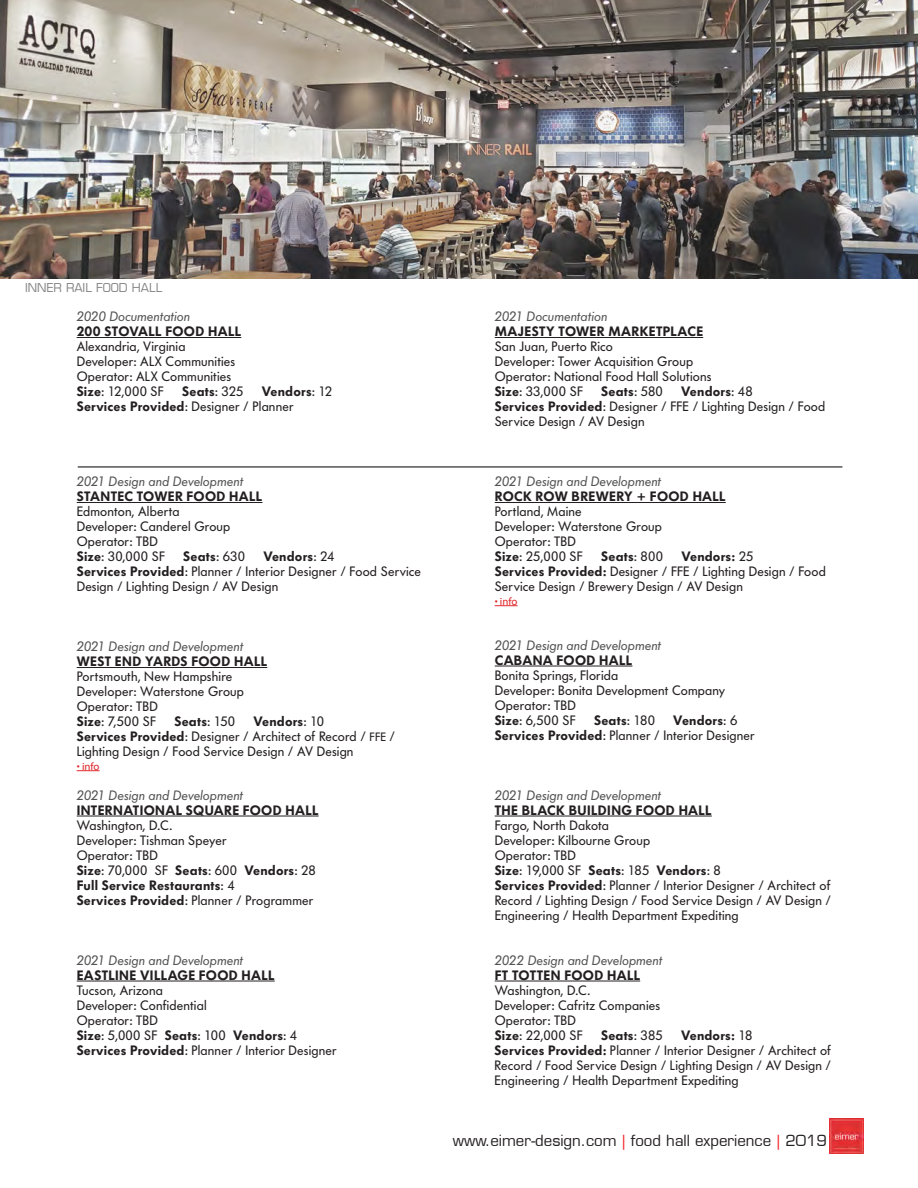
<style>
.page{position:relative;width:918px;height:1188px;background:#fff}
.page>*{position:absolute;margin:0;border:0;box-sizing:border-box;transform-origin:0 0}
.t1{font:15px "Eurostile LT";color:#231f20}
.t2{font:13.5px/15px "Futura BQ";letter-spacing:.015em;color:#231f20}
.t3{font:600 13.5px "Futura BQ";letter-spacing:.02em;color:#231f20}
.t4{font:italic 13.5px "Futura BQ";letter-spacing:.01em;color:#535353}
.t5{font:12px "Eurostile LT";color:#858485}
.t6{font:10.5px "Myriad Web";color:#e1282c}
.s1{font-weight:600}
.s2{font-weight:400}
.s3{font-size:12px}
.s4{color:#ee2026}
</style>
<div class="page">
<img style="left:830px;top:1119px;width:34px;height:34px">
<hr style="left:495px;top:337px;width:208px;height:1px;background:#231f20">
<hr style="left:495px;top:502px;width:231px;height:1px;background:#231f20">
<svg style="left:495px;top:605px;width:23px;height:1px"></svg>
<hr style="left:495px;top:666px;width:137px;height:1px;background:#231f20">
<hr style="left:495px;top:816px;width:217px;height:1px;background:#231f20">
<hr style="left:495px;top:981px;width:145px;height:1px;background:#231f20">
<hr style="left:77px;top:337px;width:164px;height:1px;background:#231f20">
<hr style="left:77px;top:502px;width:185px;height:1px;background:#231f20">
<hr style="left:77px;top:667px;width:190px;height:1px;background:#231f20">
<svg style="left:77px;top:770px;width:23px;height:1px"></svg>
<hr style="left:77px;top:816px;width:242px;height:1px;background:#231f20">
<hr style="left:77px;top:981px;width:198px;height:1px;background:#231f20">
<img style="left:0;top:0;width:918px;height:278px">
<hr style="left:78px;top:466px;width:764px;height:2px;background:#535353">
<p class="t5" style="left:25px;top:280px;width:139px">INNER RAIL FOOD HALL</p>
<p class="t4" style="left:77px;top:308px;width:115px">2020 Documentation</p>
<p class="t3" style="left:77px;top:323px;width:166px">200 STOVALL FOOD HALL</p>
<p class="t2" style="left:77px;top:339px;width:110px">Alexandria, Virginia</p>
<p class="t2" style="left:77px;top:354px;width:160px">Developer: ALX Communities</p>
<p class="t2" style="left:77px;top:369px;width:156px">Operator: ALX Communities</p>
<p class="t2" style="left:77px;top:384px;width:89px"><span class="s1">Size</span>: 12,000 SF</p>
<p class="t3" style="left:182px;top:383px;width:63px">Seats<span class="s2">: 325</span></p>
<p class="t3" style="left:262px;top:383px;width:72px">Vendors<span class="s2">: 12</span></p>
<p class="t2" style="left:77px;top:399px;width:218px"><span class="s1">Services Provided</span>: Designer / Planner</p>
<p class="t4" style="left:77px;top:473px;width:168px">2021 Design and Development</p>
<p class="t3" style="left:77px;top:488px;width:187px">STANTEC TOWER FOOD HALL</p>
<p class="t2" style="left:77px;top:504px;width:104px">Edmonton, Alberta</p>
<p class="t2" style="left:77px;top:519px;width:155px">Developer: Canderel Group</p>
<p class="t2" style="left:77px;top:534px;width:83px">Operator: TBD</p>
<p class="t2" style="left:77px;top:549px;width:90px"><span class="s1">Size</span>: 30,000 SF</p>
<p class="t3" style="left:183px;top:548px;width:63px">Seats<span class="s2">: 630</span></p>
<p class="t3" style="left:263px;top:548px;width:73px">Vendors<span class="s2">: 24</span></p>
<p class="t2" style="left:77px;top:564px;width:346px"><span class="s1">Services Provided</span>: Planner / Interior Designer / Food Service<br>Design / Lighting Design / AV Design</p>
<p class="t4" style="left:77px;top:638px;width:168px">2021 Design and Development</p>
<p class="t3" style="left:77px;top:653px;width:192px">WEST END YARDS FOOD HALL</p>
<p class="t2" style="left:77px;top:669px;width:157px">Portsmouth, New Hampshire</p>
<p class="t2" style="left:77px;top:684px;width:169px">Developer: Waterstone Group</p>
<p class="t2" style="left:77px;top:699px;width:83px">Operator: TBD</p>
<p class="t2" style="left:77px;top:714px;width:81px"><span class="s1">Size</span>: 7,500 SF</p>
<p class="t3" style="left:174px;top:713px;width:62px">Seats<span class="s2">: 150</span></p>
<p class="t3" style="left:253px;top:713px;width:72px">Vendors<span class="s2">: 10</span></p>
<p class="t2" style="left:77px;top:729px;width:320px"><span class="s1">Services Provided</span>: Designer / Architect of Record / <span class="s3">FFE</span> /<br>Lighting Design / Food Service Design / AV Design</p>
<p class="t6" style="left:77px;top:760px;width:24px">• info</p>
<p class="t4" style="left:77px;top:786px;width:168px">2021 Design and Development</p>
<p class="t3" style="left:77px;top:801px;width:243px">INTERNATIONAL SQUARE FOOD HALL</p>
<p class="t2" style="left:77px;top:817px;width:97px">Washington, D.C.</p>
<p class="t2" style="left:77px;top:832px;width:152px">Developer: Tishman Speyer</p>
<p class="t2" style="left:77px;top:847px;width:83px">Operator: TBD</p>
<p class="t3" style="left:77px;top:861px;width:241px">Size<span class="s2">: 70,000 SF</span> Seats<span class="s2">: 600</span> Vendors<span class="s2">: 28</span></p>
<p class="t3" style="left:77px;top:876px;width:159px">Full Service Restaurants<span class="s2">: 4</span></p>
<p class="t2" style="left:77px;top:892px;width:238px"><span class="s1">Services Provided</span>: Planner / Programmer</p>
<p class="t4" style="left:77px;top:951px;width:168px">2021 Design and Development</p>
<p class="t3" style="left:77px;top:966px;width:199px">EASTLINE VILLAGE FOOD HALL</p>
<p class="t2" style="left:77px;top:982px;width:88px">Tucson, Arizona</p>
<p class="t2" style="left:77px;top:997px;width:131px">Developer: Confidential</p>
<p class="t2" style="left:77px;top:1012px;width:83px">Operator: TBD</p>
<p class="t3" style="left:77px;top:1026px;width:222px">Size<span class="s2">: 5,000 SF</span> Seats<span class="s2">: 100</span> Vendors<span class="s2">: 4</span></p>
<p class="t2" style="left:77px;top:1042px;width:262px"><span class="s1">Services Provided</span>: Planner / Interior Designer</p>
<p class="t4" style="left:495px;top:308px;width:114px">2021 Documentation</p>
<p class="t3" style="left:495px;top:323px;width:210px">MAJESTY TOWER MARKETPLACE</p>
<p class="t2" style="left:495px;top:339px;width:120px">San Juan, Puerto Rico</p>
<p class="t2" style="left:495px;top:354px;width:200px">Developer: Tower Acquisition Group</p>
<p class="t2" style="left:495px;top:369px;width:218px">Operator: National Food Hall Solutions</p>
<p class="t2" style="left:495px;top:384px;width:90px"><span class="s1">Size</span>: 33,000 SF</p>
<p class="t3" style="left:601px;top:383px;width:63px">Seats<span class="s2">: 580</span></p>
<p class="t3" style="left:681px;top:383px;width:73px">Vendors<span class="s2">: 48</span></p>
<p class="t2" style="left:495px;top:399px;width:332px"><span class="s1">Services Provided</span>: Designer / FFE / Lighting Design / Food<br>Service Design / AV Design</p>
<p class="t4" style="left:495px;top:473px;width:168px">2021 Design and Development</p>
<p class="t3" style="left:495px;top:488px;width:232px">ROCK ROW BREWERY + FOOD HALL</p>
<p class="t2" style="left:495px;top:504px;width:89px">Portland, Maine</p>
<p class="t2" style="left:495px;top:519px;width:169px">Developer: Waterstone Group</p>
<p class="t2" style="left:495px;top:534px;width:83px">Operator: TBD</p>
<p class="t2" style="left:495px;top:549px;width:90px"><span class="s1">Size</span>: 25,000 SF</p>
<p class="t3" style="left:601px;top:548px;width:63px">Seats<span class="s2">: 800</span></p>
<p class="t3" style="left:681px;top:548px;width:74px">Vendors: <span class="s2">25</span></p>
<p class="t2" style="left:495px;top:564px;width:333px"><span class="s1">Services Provided:</span> Designer / FFE / Lighting Design / Food<br>Service Design / Brewery Design / AV Design</p>
<p class="t6" style="left:495px;top:595px;width:24px">• info</p>
<p class="t4" style="left:495px;top:636px;width:168px">2021 Design and Development</p>
<p class="t3" style="left:495px;top:651px;width:139px">CABANA FOOD HALL</p>
<p class="t2" style="left:495px;top:667px;width:125px">Bonita Springs, Florida</p>
<p class="t2" style="left:495px;top:682px;width:232px">Developer: Bonita Development Company</p>
<p class="t2" style="left:495px;top:697px;width:83px">Operator: TBD</p>
<p class="t2" style="left:495px;top:712px;width:83px"><span class="s1">Size</span>: 6,500 SF</p>
<p class="t3" style="left:594px;top:711px;width:62px">Seats<span class="s2">: 180</span></p>
<p class="t3" style="left:673px;top:711px;width:66px">Vendors<span class="s2">: 6</span></p>
<p class="t2" style="left:495px;top:727px;width:262px"><span class="s1">Services Provided</span>: Planner / Interior Designer</p>
<p class="t4" style="left:495px;top:786px;width:168px">2021 Design and Development</p>
<p class="t3" style="left:495px;top:801px;width:218px">THE BLACK BUILDING FOOD HALL</p>
<p class="t2" style="left:495px;top:817px;width:116px">Fargo, North Dakota</p>
<p class="t2" style="left:495px;top:832px;width:157px">Developer: Kilbourne Group</p>
<p class="t2" style="left:495px;top:847px;width:83px">Operator: TBD</p>
<p class="t3" style="left:495px;top:861px;width:228px">Size<span class="s2">: 19,000 SF</span> Seats<span class="s2">: 185</span> Vendors<span class="s2">: 8</span></p>
<p class="t2" style="left:495px;top:877px;width:338px;text-align:justify"><span class="s1">Services Provided</span>: Planner / Interior Designer / Architect of Record / Lighting Design / Food Service Design / AV Design / Engineering / Health Department Expediting</p>
<p class="t4" style="left:495px;top:951px;width:169px">2022 Design and Development</p>
<p class="t3" style="left:495px;top:966px;width:147px">FT TOTTEN FOOD HALL</p>
<p class="t2" style="left:495px;top:982px;width:97px">Washington, D.C.</p>
<p class="t2" style="left:495px;top:997px;width:167px">Developer: Cafritz Companies</p>
<p class="t2" style="left:495px;top:1012px;width:83px">Operator: TBD</p>
<p class="t2" style="left:495px;top:1027px;width:90px"><span class="s1">Size</span>: 22,000 SF</p>
<p class="t3" style="left:601px;top:1026px;width:63px">Seats<span class="s2">: 385</span></p>
<p class="t3" style="left:681px;top:1026px;width:73px">Vendors: <span class="s2">18</span></p>
<p class="t2" style="left:495px;top:1042px;width:338px;text-align:justify"><span class="s1">Services Provided:</span> Planner / Interior Designer / Architect of Record / Food Service Design / Lighting Design / AV Design / Engineering / Health Department Expediting</p>
<p class="t1" style="left:453px;top:1131px;width:376px">www.eimer-design.com <span class="s4">|</span> food hall experience <span class="s4">|</span> 2019</p>
</div>
